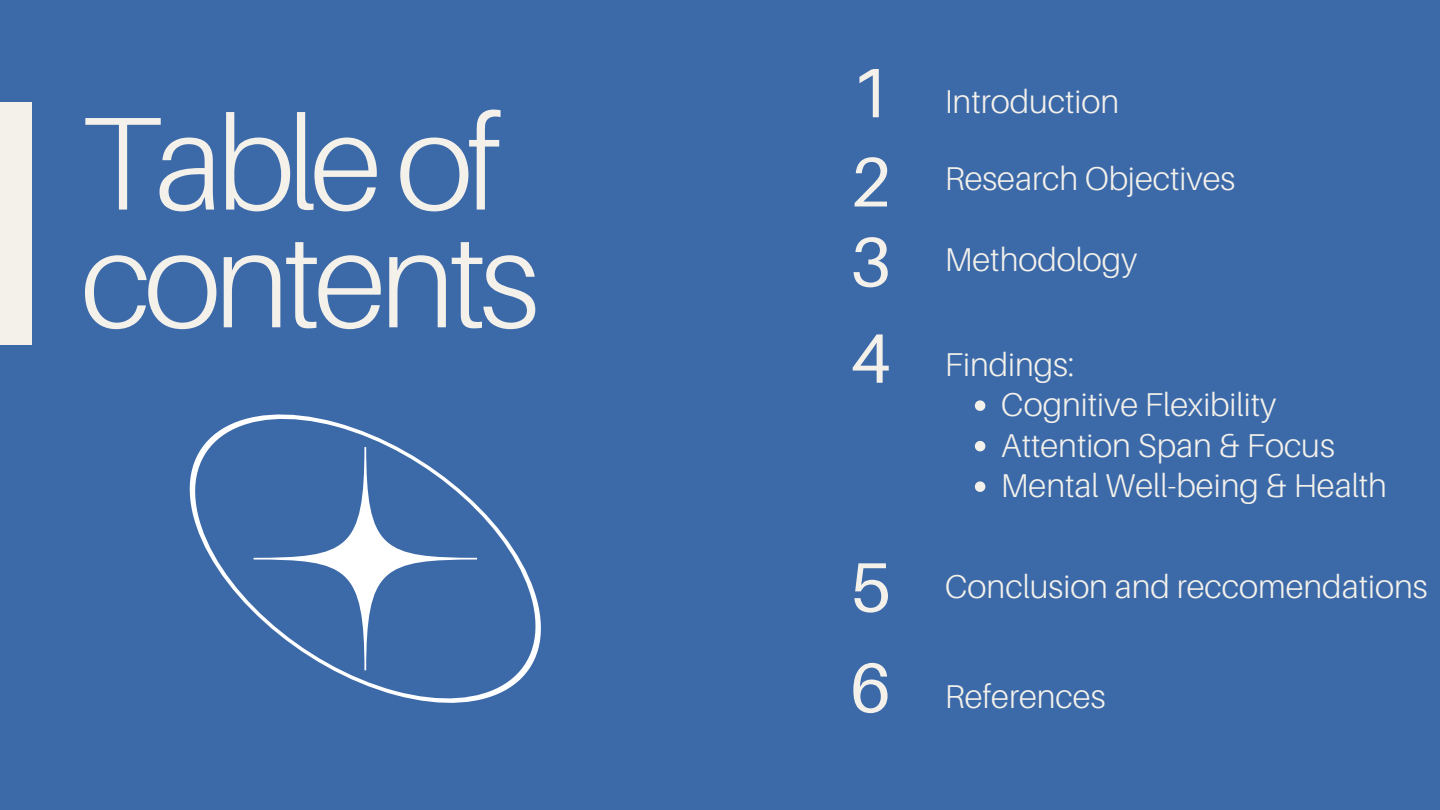
<style>
.page{position:relative;width:1440px;height:810px;background:#3c6aa9}
.page>*{position:absolute;margin:0;border:0;box-sizing:border-box;transform-origin:0 0}
.t1{font:300 132.6px/117.8px "Aileron";letter-spacing:-.05em;color:#f4f1eb}
.t2{font:70px "Aileron";color:#f4f1eb}
.t3{font:300 33px "Aileron";color:#f4f1eb}
</style>
<div class="page">
<div style="left:0;top:102px;width:32px;height:243px;background:#f4f1eb"></div>
<svg style="left:189px;top:414px;width:352px;height:289px"></svg>
<svg style="left:975px;top:400px;width:10px;height:11px"></svg>
<svg style="left:975px;top:441px;width:10px;height:10px"></svg>
<svg style="left:975px;top:481px;width:10px;height:11px"></svg>
<h1 class="t1" style="left:81px;top:102px;width:460px">Table of contents</h1>
<p class="t2" style="left:850px;top:49px;width:42px">1</p>
<p class="t2" style="left:850px;top:139px;width:42px">2</p>
<p class="t2" style="left:850px;top:219px;width:42px">3</p>
<p class="t2" style="left:850px;top:315px;width:42px">4</p>
<p class="t2" style="left:850px;top:544px;width:42px">5</p>
<p class="t2" style="left:850px;top:644px;width:42px">6</p>
<p class="t3" style="left:945px;top:81px;width:176px">Introduction</p>
<p class="t3" style="left:945px;top:158px;width:292px">Research Objectives</p>
<p class="t3" style="left:945px;top:239px;width:194px">Methodology</p>
<p class="t3" style="left:945px;top:344px;width:131px">Findings:</p>
<p class="t3" style="left:1001px;top:384px;width:277px">Cognitive Flexibility</p>
<p class="t3" style="left:1001px;top:425px;width:335px">Attention Span &amp; Focus</p>
<p class="t3" style="left:1001px;top:465px;width:388px">Mental Well-being &amp; Health</p>
<p class="t3" style="left:945px;top:566px;width:484px">Conclusion and reccomendations</p>
<p class="t3" style="left:945px;top:676px;width:162px">References</p>
</div>
